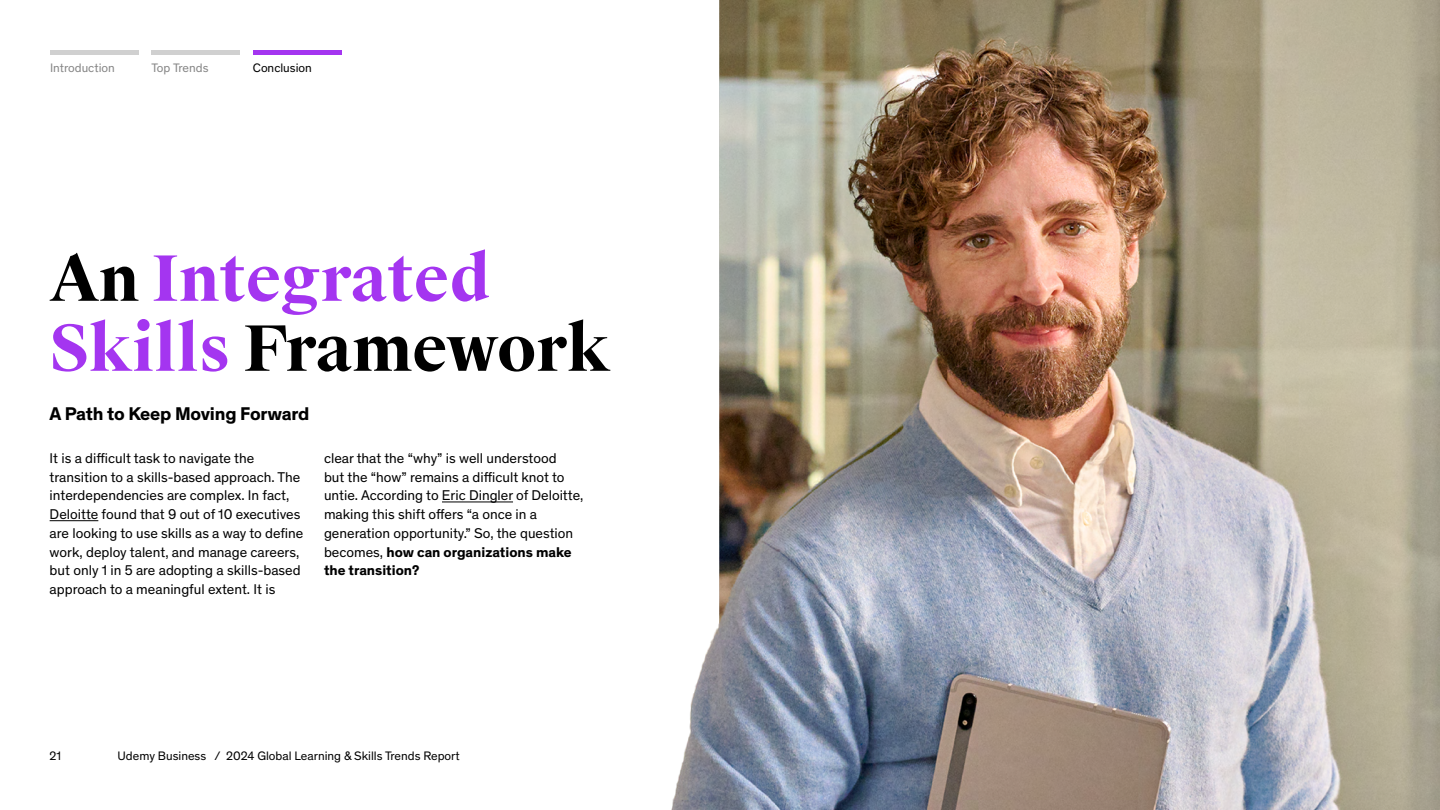
<style>
.page{position:relative;width:1440px;height:810px;background:#fff}
.page>*{position:absolute;margin:0;border:0;box-sizing:border-box;transform-origin:0 0}
.Headline_XL{font:700 62.5px/70px "Suisse Works";color:#a435f0}
.Subhead{font:700 18.75px "Udemy Sans Web";letter-spacing:-.015em;color:#000}
.Paragraph_Style_3{font:14.38px/18.8px "Udemy Sans Web";color:#000}
.t1{font:12.5px "Udemy Sans Web";color:#000}
.t2{font:12.5px "Udemy Sans Web";color:#868686}
.s1{color:#000}
.s2{font-weight:700}
</style>
<div class="page">
<div style="left:50px;top:50px;width:89px;height:5px;background:#d0d0d0"></div>
<div style="left:253px;top:50px;width:89px;height:5px;background:#a435f0"></div>
<div style="left:151px;top:50px;width:89px;height:5px;background:#d0d0d0"></div>
<img style="left:671px;top:0;width:769px;height:810px">
<hr style="left:50px;top:520px;width:48px;height:1px;background:#000">
<hr style="left:442px;top:502px;width:71px;height:1px;background:#000">
<p class="t2" style="left:50px;top:59px;width:66px">Introduction</p>
<p class="t2" style="left:151px;top:59px;width:59px">Top Trends</p>
<p class="t1" style="left:253px;top:59px;width:61px">Conclusion</p>
<h1 class="Headline_XL" style="left:50px;top:245px;width:562px"><span class="s1">An</span> Integrated<br>Skills <span class="s1">Framework</span></h1>
<h2 class="Subhead" style="left:50px;top:400px;width:261px">A Path to Keep Moving Forward</h2>
<p class="Paragraph_Style_3" style="left:50px;top:448px;width:255px">It is a difficult task to navigate the transition to a skills-based approach. The interdependencies are complex. In fact, Deloitte found that 9 out of 10 executives are looking to use skills as a way to define work, deploy talent, and manage careers, but only 1 in 5 are adopting a skills-based approach to a meaningful extent. It is</p>
<p class="Paragraph_Style_3" style="left:324px;top:448px;width:261px">clear that the “why” is well understood<br>but the “how” remains a difficult knot to untie. According to Eric Dingler of Deloitte, making this shift offers “a once in a generation opportunity.” So, the question becomes, <span class="s2">how can organizations make the transition?</span></p>
<p class="t1" style="left:50px;top:747px;width:13px">21</p>
<p class="t1" style="left:118px;top:747px;width:344px">Udemy Business / 2024 Global Learning &amp; Skills Trends Report</p>
</div>
